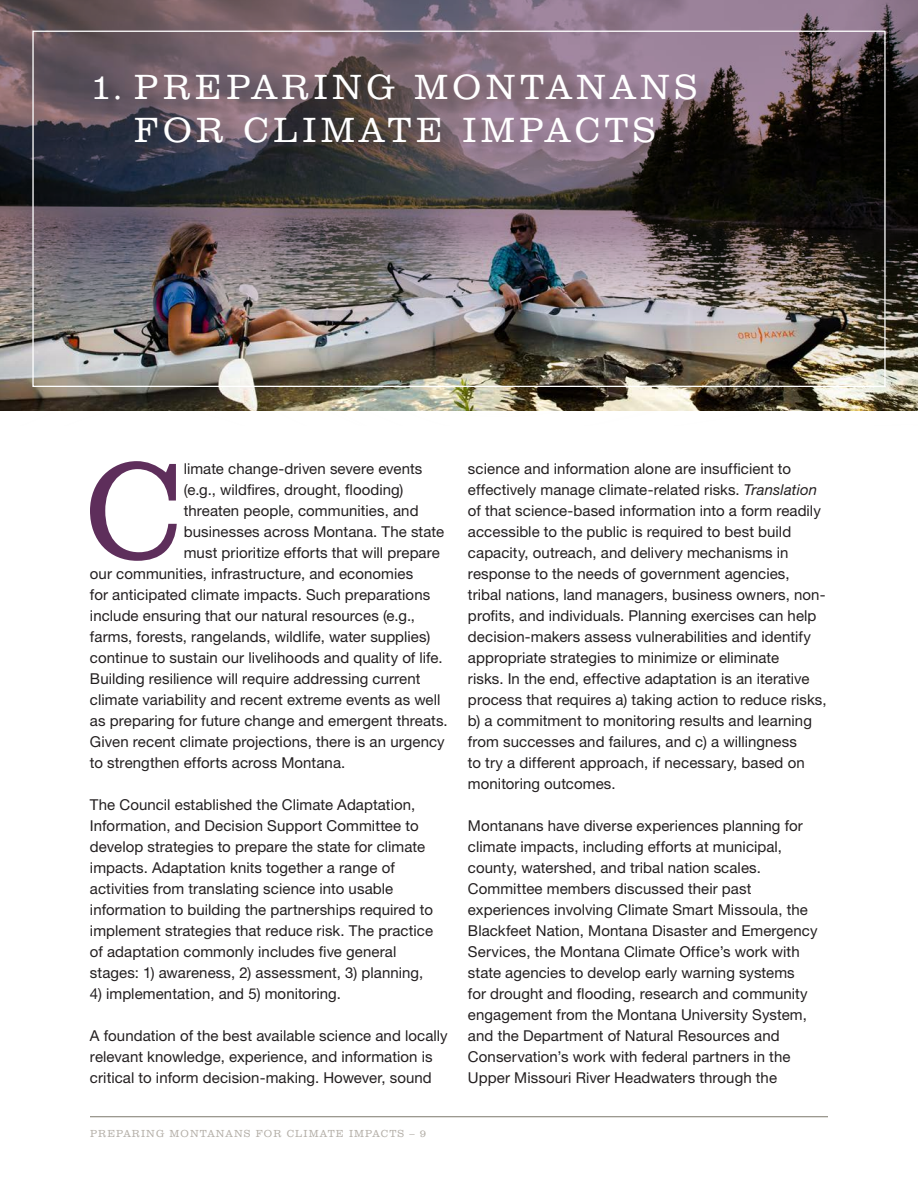
<style>
.page{position:relative;width:918px;height:1188px;background:#fff}
.page>*{position:absolute;margin:0;border:0;box-sizing:border-box;transform-origin:0 0}
.USCA-MT_Body{font:300 140.25px "Clarendon BT";color:#5e2e5b}
.USCA-MT_H1{font:300 36px/43.2px "Clarendon BT";letter-spacing:.12em;color:#fff;text-align:center}
.USCA-MT_Body-2{font:15px/21px "Helvetica Neue LT Std";letter-spacing:.005em;color:#231f20}
.t1{font:300 10.5px "Clarendon BT";letter-spacing:.1em;color:#b4afa8}
.s1{font-style:italic}
</style>
<div class="page">
<hr style="left:90px;top:1116px;width:738px;height:1px;background:#7c786c">
<img style="left:0;top:0;width:918px;height:411px">
<div style="left:97px;top:77px;width:617px;height:84px;background:#231f20;opacity:.3"></div>
<p class="USCA-MT_H1" style="left:90px;top:65px;width:609px">1. PREPARING MONTANANS<br>FOR CLIMATE IMPACTS</p>
<p class="USCA-MT_Body" style="left:85px;top:425px;width:101px">C</p>
<p class="USCA-MT_Body-2" style="left:184px;top:458px;width:240px">limate change-driven severe events</p>
<p class="USCA-MT_Body-2" style="left:184px;top:479px;width:221px">(e.g., wildfires, drought, flooding)</p>
<p class="USCA-MT_Body-2" style="left:184px;top:500px;width:236px">threaten people, communities, and</p>
<p class="USCA-MT_Body-2" style="left:184px;top:521px;width:262px">businesses across Montana. The state</p>
<p class="USCA-MT_Body-2" style="left:184px;top:542px;width:258px">must prioritize efforts that will prepare</p>
<p class="USCA-MT_Body-2" style="left:90px;top:563px;width:325px">our communities, infrastructure, and economies</p>
<p class="USCA-MT_Body-2" style="left:90px;top:584px;width:342px">for anticipated climate impacts. Such preparations</p>
<p class="USCA-MT_Body-2" style="left:90px;top:605px;width:327px">include ensuring that our natural resources (e.g.,</p>
<p class="USCA-MT_Body-2" style="left:90px;top:626px;width:342px">farms, forests, rangelands, wildlife, water supplies)</p>
<p class="USCA-MT_Body-2" style="left:90px;top:647px;width:354px">continue to sustain our livelihoods and quality of life.</p>
<p class="USCA-MT_Body-2" style="left:90px;top:668px;width:332px">Building resilience will require addressing current</p>
<p class="USCA-MT_Body-2" style="left:90px;top:689px;width:352px">climate variability and recent extreme events as well</p>
<p class="USCA-MT_Body-2" style="left:90px;top:710px;width:359px">as preparing for future change and emergent threats.</p>
<p class="USCA-MT_Body-2" style="left:90px;top:731px;width:356px">Given recent climate projections, there is an urgency</p>
<p class="USCA-MT_Body-2" style="left:90px;top:752px;width:257px">to strengthen efforts across Montana.</p>
<p class="USCA-MT_Body-2" style="left:90px;top:794px;width:345px">The Council established the Climate Adaptation, Information, and Decision Support Committee to develop strategies to prepare the state for climate impacts. Adaptation knits together a range of activities from translating science into usable information to building the partnerships required to implement strategies that reduce risk. The practice of adaptation commonly includes five general stages: 1) awareness, 2) assessment, 3) planning,</p>
<p class="USCA-MT_Body-2" style="left:90px;top:983px;width:252px">4) implementation, and 5) monitoring.</p>
<p class="USCA-MT_Body-2" style="left:90px;top:1025px;width:359px">A foundation of the best available science and locally relevant knowledge, experience, and information is critical to inform decision-making. However, sound</p>
<p class="t1" style="left:90px;top:1128px;width:338px">PREPARING MONTANANS FOR CLIMATE IMPACTS – 9</p>
<p class="USCA-MT_Body-2" style="left:468px;top:458px;width:360px">science and information alone are insufficient to effectively manage climate-related risks. <span class="s1">Translation </span>of that science-based information into a form readily accessible to the public is required to best build capacity, outreach, and delivery mechanisms in response to the needs of government agencies, tribal nations, land managers, business owners, non&shy;profits, and individuals. Planning exercises can help decision-makers assess vulnerabilities and identify appropriate strategies to minimize or eliminate<br>risks. In the end, effective adaptation is an iterative process that requires a) taking action to reduce risks, b) a commitment to monitoring results and learning from successes and failures, and c) a willingness<br>to try a different approach, if necessary, based on monitoring outcomes.</p>
<p class="USCA-MT_Body-2" style="left:468px;top:815px;width:351px">Montanans have diverse experiences planning for climate impacts, including efforts at municipal, county, watershed, and tribal nation scales.<br>Committee members discussed their past experiences involving Climate Smart Missoula, the Blackfeet Nation, Montana Disaster and Emergency Services, the Montana Climate Office’s work with state agencies to develop early warning systems<br>for drought and flooding, research and community engagement from the Montana University System, and the Department of Natural Resources and Conservation’s work with federal partners in the Upper Missouri River Headwaters through the</p>
</div>
